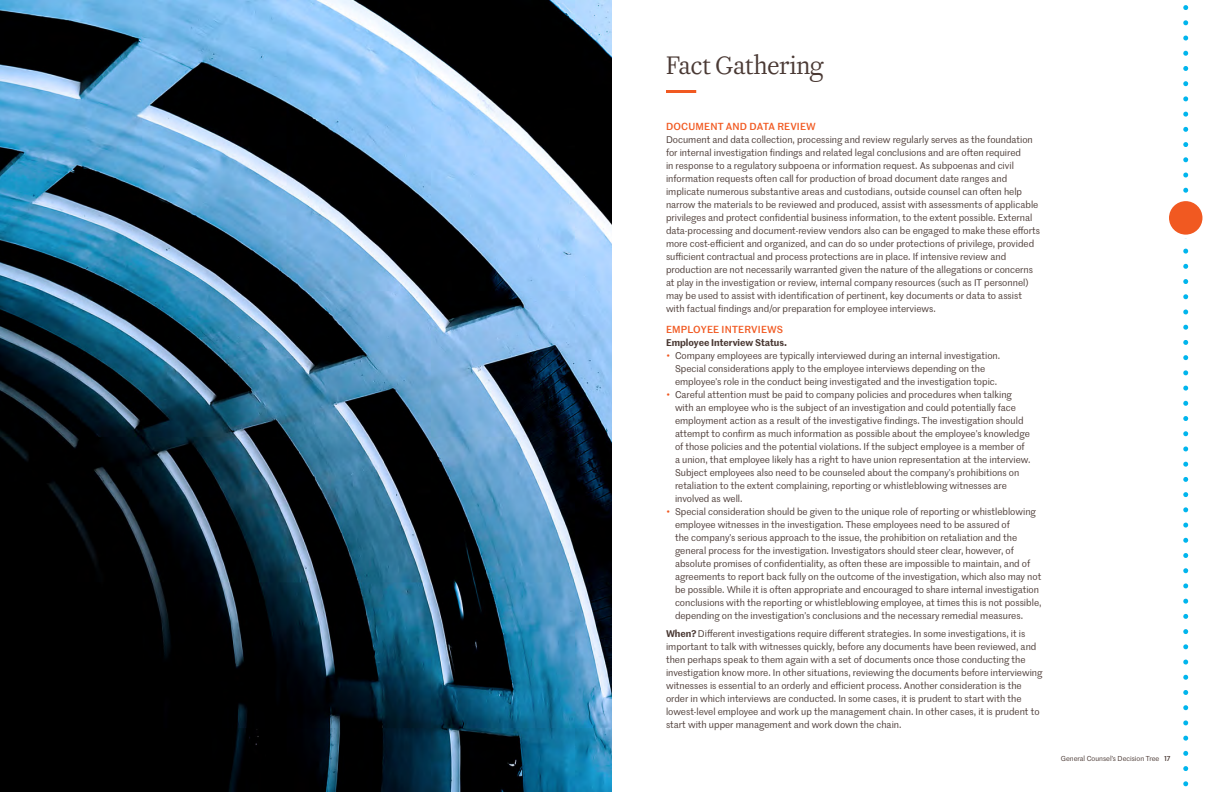
<style>
.page{position:relative;width:1224px;height:792px;background:#fff}
.page>*{position:absolute;margin:0;border:0;box-sizing:border-box;transform-origin:0 0}
.Heading_1{font:28px "Caponi Display";color:#4a3934}
.Heading_2{font:500 10px "Marr Sans";letter-spacing:.02em;color:#f15921}
.Heading_2__space{font:500 10px "Marr Sans";letter-spacing:.02em;color:#f15921}
.Body_Copy{font:9.5px/13px "Marr Sans";color:#4a3934}
.Body_Copy-2{font:600 9.5px "Marr Sans";color:#4a3934}
.t1{font:7px "Marr Sans";color:#4a3934}
.s1{font-weight:600}
.s2{font-weight:500}
</style>
<div class="page">
<hr style="left:666px;top:90px;width:30px;height:3px;background:#f15921">
<img style="left:0;top:1px;width:612px;height:791px">
<svg style="left:1183px;top:8px;width:5px;height:779px"></svg>
<div style="left:1167px;top:199px;width:37px;height:38px;background:#f15921;border-radius:50%"></div>
<div style="left:1165px;top:197px;width:41px;height:42px;border:4px solid #fff;border-radius:50%"></div>
<p class="Heading_1" style="left:666px;top:47px;width:160px">Fact Gathering</p>
<p class="Heading_2" style="left:666px;top:119px;width:151px">DOCUMENT AND DATA REVIEW</p>
<p class="Body_Copy" style="left:666px;top:133px;width:376px">Document and data collection, processing and review regularly serves as the foundation for internal investigation findings and related legal conclusions and are often required<br>in response to a regulatory subpoena or information request. As subpoenas and civil information requests often call for production of broad document date ranges and implicate numerous substantive areas and custodians, outside counsel can often help narrow the materials to be reviewed and produced, assist with assessments of applicable privileges and protect confidential business information, to the extent possible. External data-processing and document-review vendors also can be engaged to make these efforts more cost-efficient and organized, and can do so under protections of privilege, provided sufficient contractual and process protections are in place. If intensive review and production are not necessarily warranted given the nature of the allegations or concerns at play in the investigation or review, internal company resources (such as IT personnel) may be used to assist with identification of pertinent, key documents or data to assist with factual findings and/or preparation for employee interviews.</p>
<p class="Heading_2__space" style="left:666px;top:322px;width:119px">EMPLOYEE INTERVIEWS</p>
<p class="Body_Copy-2" style="left:666px;top:336px;width:123px">Employee Interview Status.</p>
<p class="Body_Copy" style="left:675px;top:349px;width:327px">Company employees are typically interviewed during an internal investigation.<br>Special considerations apply to the employee interviews depending on the employee’s role in the conduct being investigated and the investigation topic.</p>
<p class="Body_Copy" style="left:675px;top:388px;width:357px">Careful attention must be paid to company policies and procedures when talking with an employee who is the subject of an investigation and could potentially face employment action as a result of the investigative findings. The investigation should attempt to confirm as much information as possible about the employee’s knowledge of those policies and the potential violations. If the subject employee is a member of a union, that employee likely has a right to have union representation at the interview.<br>Subject employees also need to be counseled about the company’s prohibitions on retaliation to the extent complaining, reporting or whistleblowing witnesses are involved as well.</p>
<p class="Body_Copy" style="left:675px;top:505px;width:368px">Special consideration should be given to the unique role of reporting or whistleblowing employee witnesses in the investigation. These employees need to be assured of<br>the company’s serious approach to the issue, the prohibition on retaliation and the general process for the investigation. Investigators should steer clear, however, of absolute promises of confidentiality, as often these are impossible to maintain, and of agreements to report back fully on the outcome of the investigation, which also may not be possible. While it is often appropriate and encouraged to share internal investigation conclusions with the reporting or whistleblowing employee, at times this is not possible, depending on the investigation’s conclusions and the necessary remedial measures.</p>
<p class="Body_Copy" style="left:666px;top:627px;width:378px"><span class="s1">When?</span> Different investigations require different strategies. In some investigations, it is important to talk with witnesses quickly, before any documents have been reviewed, and then perhaps speak to them again with a set of documents once those conducting the investigation know more. In other situations, reviewing the documents before interviewing witnesses is essential to an orderly and efficient process. Another consideration is the order in which interviews are conducted. In some cases, it is prudent to start with the lowest-level employee and work up the management chain. In other cases, it is prudent to start with upper management and work down the chain.</p>
<p class="t1" style="left:1061px;top:754px;width:111px">General Counsel’s Decision Tree <span class="s2">17</span></p>
</div>
